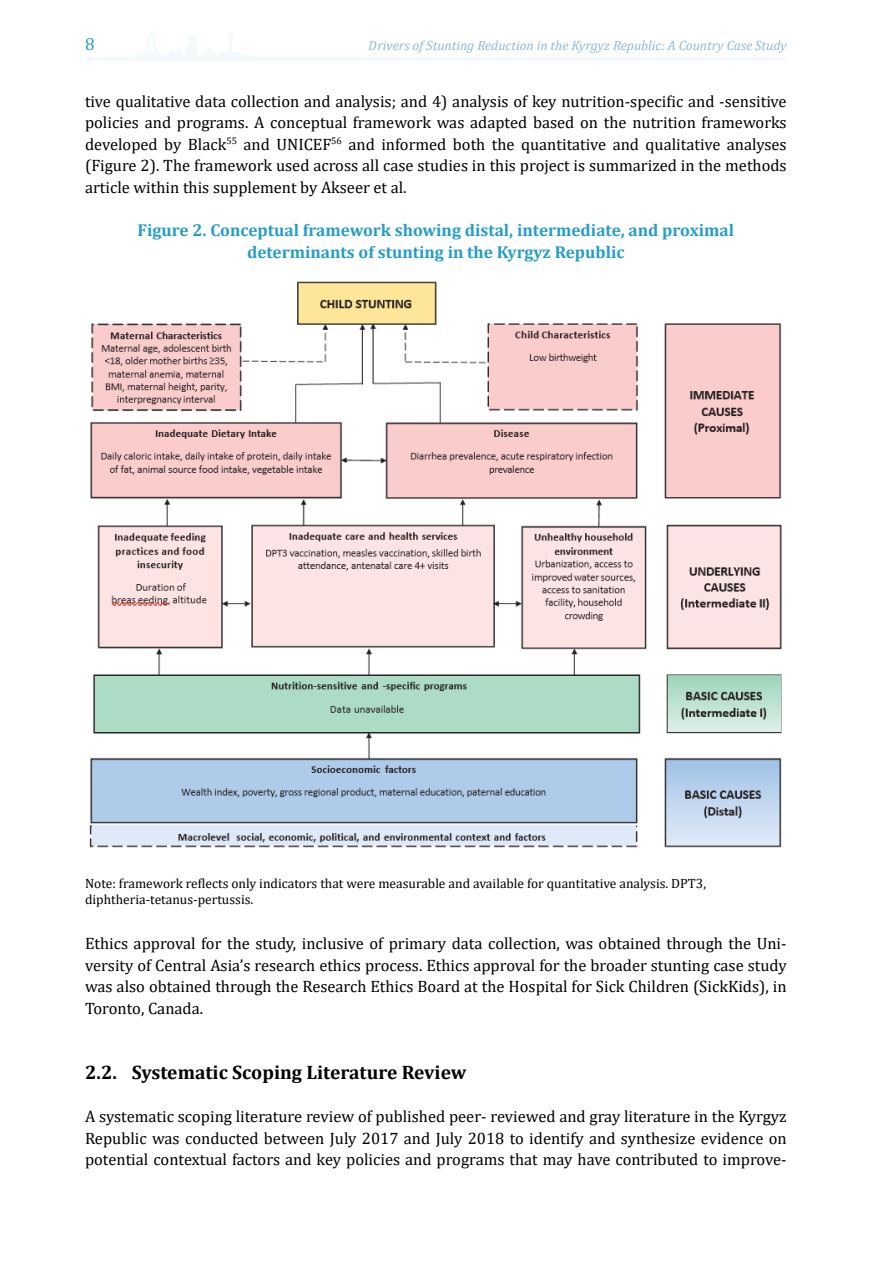
<style>
.page{position:relative;width:893px;height:1263px;background:#fff}
.page>*{position:absolute;margin:0;border:0;box-sizing:border-box;transform-origin:0 0}
.t1{font:700 19.5px "Cambria";color:#000}
.t2{font:700 17.25px/21.6px "Cambria";color:#259dc7;text-align:center}
.t3{font:17.25px "Cambria";color:#269dc6}
.t4{font:16.5px/21.6px "Cambria";color:#000;text-align:justify}
.t5{font:13.5px/16.5px "Cambria";color:#000}
.t6{font:italic 13.5px "Cambria";color:#70a8d2}
</style>
<div class="page">
<svg style="left:132px;top:32px;width:122px;height:25px"></svg>
<hr style="left:85px;top:57px;width:702px;height:3px;background:#f4fafc">
<img style="left:89px;top:281px;width:693px;height:567px">
<p class="t3" style="left:85px;top:34px;width:11px">8</p>
<p class="t6" style="left:369px;top:35px;width:419px">Drivers of Stunting Reduction in the Kyrgyz Republic: A Country Case Study</p>
<p class="t4" style="left:85px;top:90px;width:703px">tive qualitative data collection and analysis; and 4) analysis of key nutrition-specific and -sensitive policies and programs. A conceptual framework was adapted based on the nutrition frameworks developed by Black<sup>55</sup> and UNICEF<sup>56</sup> and informed both the quantitative and qualitative analyses (Figure 2). The framework used across all case studies in this project is summarized in the methods article within this supplement by Akseer et al.</p>
<p class="t2" style="left:138px;top:219px;width:598px">Figure 2. Conceptual framework showing distal, intermediate, and proximal determinants of stunting in the Kyrgyz Republic</p>
<p class="t5" style="left:85px;top:875px;width:623px">Note: framework reflects only indicators that were measurable and available for quantitative analysis. DPT3, diphtheria-tetanus-pertussis.</p>
<p class="t4" style="left:85px;top:933px;width:703px">Ethics approval for the study, inclusive of primary data collection, was obtained through the Uni&shy;versity of Central Asia’s research ethics process. Ethics approval for the broader stunting case study was also obtained through the Research Ethics Board at the Hospital for Sick Children (SickKids), in Toronto, Canada.</p>
<p class="t1" style="left:85px;top:1058px;width:383px">2.2. Systematic Scoping Literature Review</p>
<p class="t4" style="left:85px;top:1105px;width:703px">A systematic scoping literature review of published peer- reviewed and gray literature in the Kyrgyz Republic was conducted between July 2017 and July 2018 to identify and synthesize evidence on potential contextual factors and key policies and programs that may have contributed to improve-</p>
</div>
